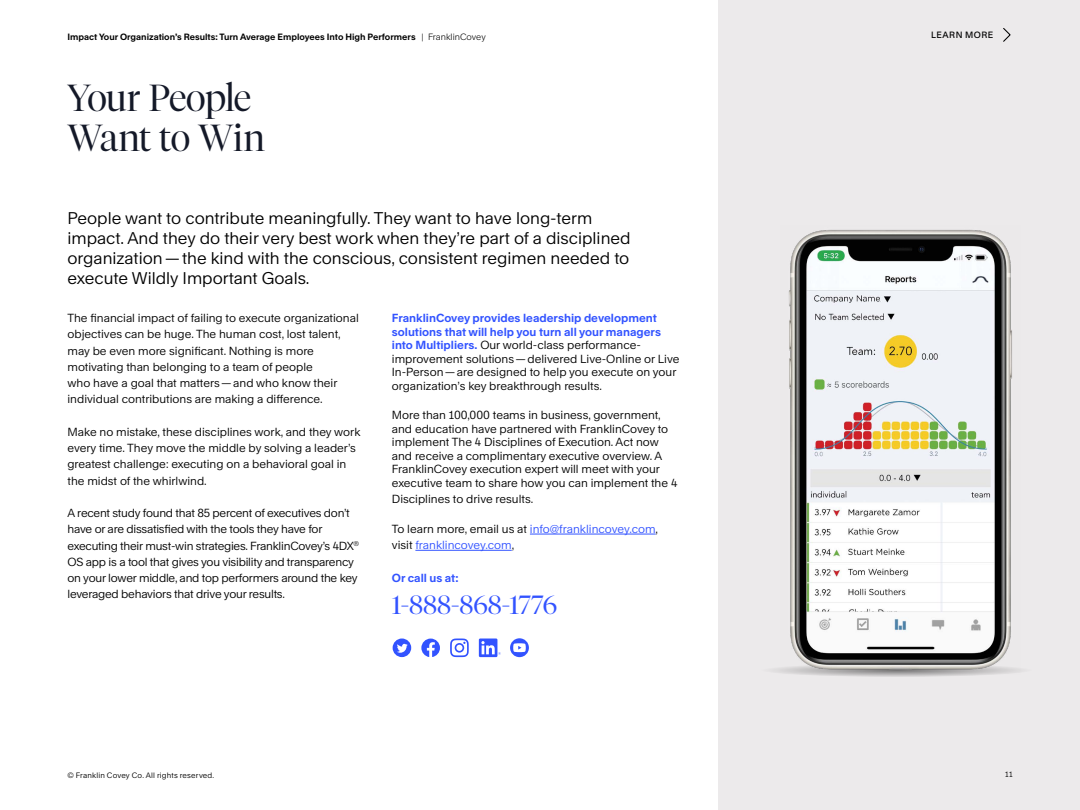
<style>
.page{position:relative;width:1080px;height:810px;background:#fff}
.page>*{position:absolute;margin:0;border:0;box-sizing:border-box;transform-origin:0 0}
.t1{font:300 37.5px/40px "Tiempos Fine";letter-spacing:-.02em;color:#141928}
.t2{font:300 26.25px "Tiempos Fine";color:#3253ff}
.t3{font:16.25px/20px "Rand";color:#000}
.t4{font:11.25px/13.5px "Rand";color:#000}
.t5{font:11.25px/16.2px "Rand";letter-spacing:-.02em;color:#000}
.t6{font:11.25px/16.2px "Rand";color:#3253ff}
.t7{font:700 11.25px "Rand";color:#3253ff}
.t8{font:700 8.75px "Rand";color:#000}
.t9{font:500 8.75px "Rand";letter-spacing:.055em;color:#000}
.t10{font:7.5px "Rand";letter-spacing:.02em;color:#000}
.s1{font-weight:300}
.s2{font-weight:700;color:#3253ff}
.s3{color:#000}
</style>
<div class="page">
<div style="left:718px;top:0;width:362px;height:810px;background:#eceaeb"></div>
<svg style="left:773px;top:668px;width:248px;height:9px"></svg>
<img style="left:781px;top:229px;width:239px;height:445px">
<hr style="left:530px;top:534px;width:126px;height:1px;background:#3253ff">
<hr style="left:415px;top:550px;width:97px;height:1px;background:#3253ff">
<svg style="left:1003px;top:28px;width:8px;height:14px"></svg>
<svg style="left:510px;top:638px;width:19px;height:19px"></svg>
<svg style="left:421px;top:639px;width:19px;height:18px"></svg>
<svg style="left:393px;top:639px;width:18px;height:18px"></svg>
<svg style="left:450px;top:639px;width:19px;height:18px"></svg>
<svg style="left:479px;top:639px;width:22px;height:18px"></svg>
<p class="t8" style="left:68px;top:30px;width:420px">Impact Your Organization’s Results: Turn Average Employees Into High Performers <span class="s1">| FranklinCovey</span></p>
<p class="t9" style="left:931px;top:28px;width:64px">LEARN MORE</p>
<h1 class="t1" style="left:68px;top:78px;width:199px">Your People<br>Want to Win</h1>
<p class="t3" style="left:68px;top:207px;width:565px">People want to contribute meaningfully. They want to have long-term impact. And they do their very best work when they’re part of a disciplined organization — the kind with the conscious, consistent regimen needed to execute Wildly Important Goals.</p>
<p class="t4" style="left:68px;top:309px;width:293px;line-height:16.2px">The financial impact of failing to execute organizational objectives can be huge. The human cost, lost talent, may be even more significant. Nothing is more motivating than belonging to a team of people<br>who have a goal that matters — and who know their individual contributions are making a difference.</p>
<p class="t4" style="left:68px;top:422px;width:294px;line-height:16.2px">Make no mistake, these disciplines work, and they work every time. They move the middle by solving a leader’s greatest challenge: executing on a behavioral goal in the midst of the whirlwind.</p>
<p class="t5" style="left:68px;top:504px;width:293px">A recent study found that 85 percent of executives don’t have or are dissatisfied with the tools they have for executing their must-win strategies. FranklinCovey’s 4DX<sup>® </sup>OS app is a tool that gives you visibility and transparency on your lower middle, and top performers around the key leveraged behaviors that drive your results.</p>
<p class="t4" style="left:392px;top:310px;width:289px"><span class="s2">FranklinCovey provides leadership development solutions that will help you turn all your managers into Multipliers.</span> Our world-class performance&shy;improvement solutions — delivered Live-Online or Live In-Person — are designed to help you execute on your organization’s key breakthrough results.</p>
<p class="t4" style="left:392px;top:407px;width:287px">More than 100,000 teams in business, government, and education have partnered with FranklinCovey to implement The 4 Disciplines of Execution. Act now and receive a complimentary executive overview. A FranklinCovey execution expert will meet with your executive team to share how you can implement the 4</p>
<p class="t4" style="left:392px;top:491px;width:143px">Disciplines to drive results.</p>
<p class="t6" style="left:392px;top:519px;width:268px"><span class="s3">To learn more, email us at</span> info@franklincovey.com<span class="s3">, visit</span> franklincovey.com<span class="s3">,</span></p>
<p class="t7" style="left:392px;top:569px;width:68px">Or call us at:</p>
<h2 class="t2" style="left:392px;top:589px;width:167px">1-888-868-1776</h2>
<p class="t10" style="left:68px;top:769px;width:148px">© Franklin Covey Co. All rights reserved.</p>
<p class="t10" style="left:1005px;top:768px;width:9px">11</p>
</div>
